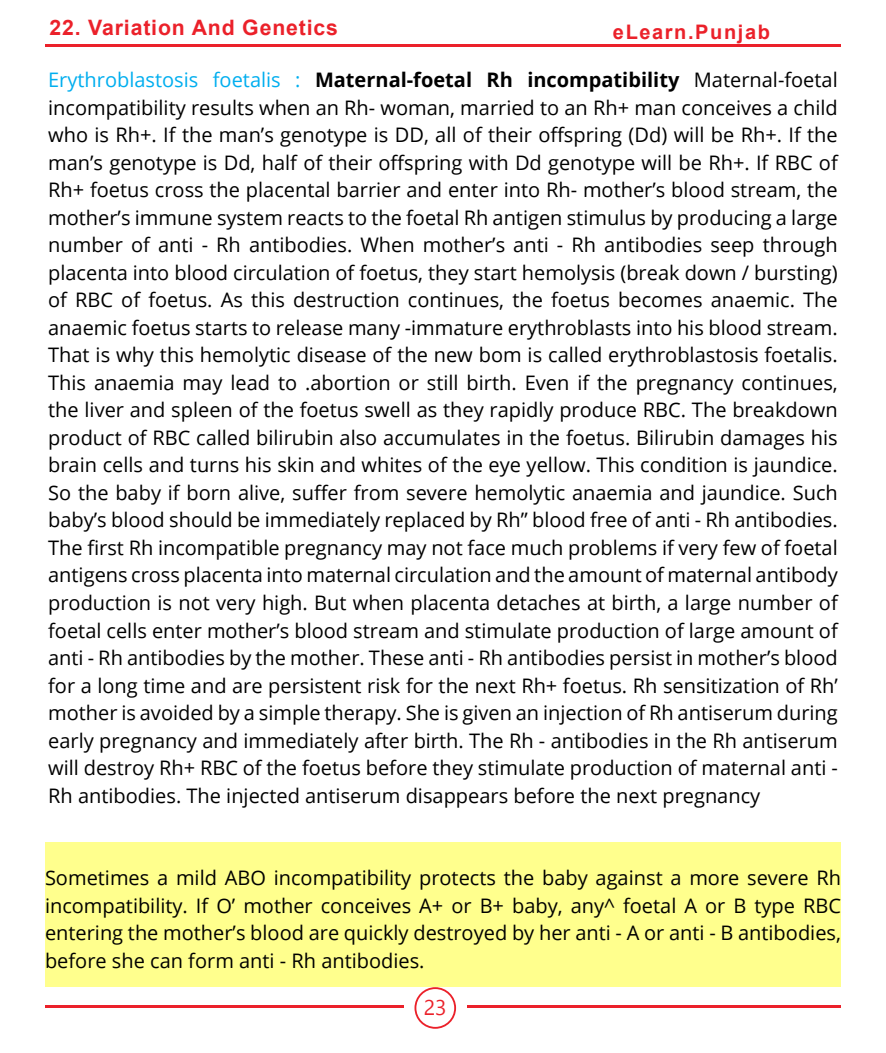
<style>
.page{position:relative;width:886px;height:1053px;background:#fff}
.page>*{position:absolute;margin:0;border:0;box-sizing:border-box;transform-origin:0 0}
.t1{font:700 21.25px "Arial";letter-spacing:.04em;color:#eb212a}
.t2{font:21.25px "Segoe UI";color:#eb212a}
.t3{font:20px/27.5px "Open Sans";color:#000;text-align:justify}
.t4{font:700 20px "Arial";letter-spacing:.08em;color:#eb212a}
.s1{color:#00aeef}
.s2{font-weight:700}
</style>
<div class="page">
<hr style="left:45px;top:1005px;width:359px;height:2px;background:#eb212a">
<hr style="left:467px;top:1005px;width:374px;height:2px;background:#eb212a">
<svg style="left:414px;top:987px;width:42px;height:41px"></svg>
<div style="left:416px;top:988px;width:38px;height:38px;background:#fff;border-radius:50%"></div>
<hr style="left:45px;top:45px;width:796px;height:2px;background:#eb212a">
<div style="left:45px;top:842px;width:796px;height:145px;background:#ffff8d"></div>
<p class="t1" style="left:49px;top:12px;width:290px">22. Variation And Genetics</p>
<p class="t4" style="left:613px;top:18px;width:159px">eLearn.Punjab</p>
<p class="t3" style="left:48px;top:66px;width:791px"><span class="s1">Erythroblastosis foetalis :</span> <span class="s2">Maternal-foetal Rh incompatibility</span> Maternal-foetal incompatibility results when an Rh- woman, married to an Rh+ man conceives a child who is Rh+. If the man’s genotype is DD, all of their offspring (Dd) will be Rh+. If the man’s genotype is Dd, half of their offspring with Dd genotype will be Rh+. If RBC of Rh+ foetus cross the placental barrier and enter into Rh- mother’s blood stream, the mother’s immune system reacts to the foetal Rh antigen stimulus by producing a large number of anti - Rh antibodies. When mother’s anti - Rh antibodies seep through placenta into blood circulation of foetus, they start hemolysis (break down / bursting) of RBC of foetus. As this destruction continues, the foetus becomes anaemic. The anaemic foetus starts to release many -immature erythroblasts into his blood stream.<br>That is why this hemolytic disease of the new bom is called erythroblastosis foetalis.<br>This anaemia may lead to .abortion or still birth. Even if the pregnancy continues, the liver and spleen of the foetus swell as they rapidly produce RBC. The breakdown product of RBC called bilirubin also accumulates in the foetus. Bilirubin damages his brain cells and turns his skin and whites of the eye yellow. This condition is jaundice.<br>So the baby if born alive, suffer from severe hemolytic anaemia and jaundice. Such baby’s blood should be immediately replaced by Rh” blood free of anti - Rh antibodies.<br>The first Rh incompatible pregnancy may not face much problems if very few of foetal antigens cross placenta into maternal circulation and the amount of maternal antibody production is not very high. But when placenta detaches at birth, a large number of foetal cells enter mother’s blood stream and stimulate production of large amount of anti - Rh antibodies by the mother. These anti - Rh antibodies persist in mother’s blood for a long time and are persistent risk for the next Rh+ foetus. Rh sensitization of Rh’ mother is avoided by a simple therapy. She is given an injection of Rh antiserum during early pregnancy and immediately after birth. The Rh - antibodies in the Rh antiserum will destroy Rh+ RBC of the foetus before they stimulate production of maternal anti - Rh antibodies. The injected antiserum disappears before the next pregnancy</p>
<p class="t3" style="left:45px;top:863px;width:797px">Sometimes a mild ABO incompatibility protects the baby against a more severe Rh incompatibility. If O’ mother conceives A+ or B+ baby, any^ foetal A or B type RBC entering the mother’s blood are quickly destroyed by her anti - A or anti - B antibodies, before she can form anti - Rh antibodies.</p>
<p class="t2" style="left:424px;top:990px;width:24px">23</p>
</div>
